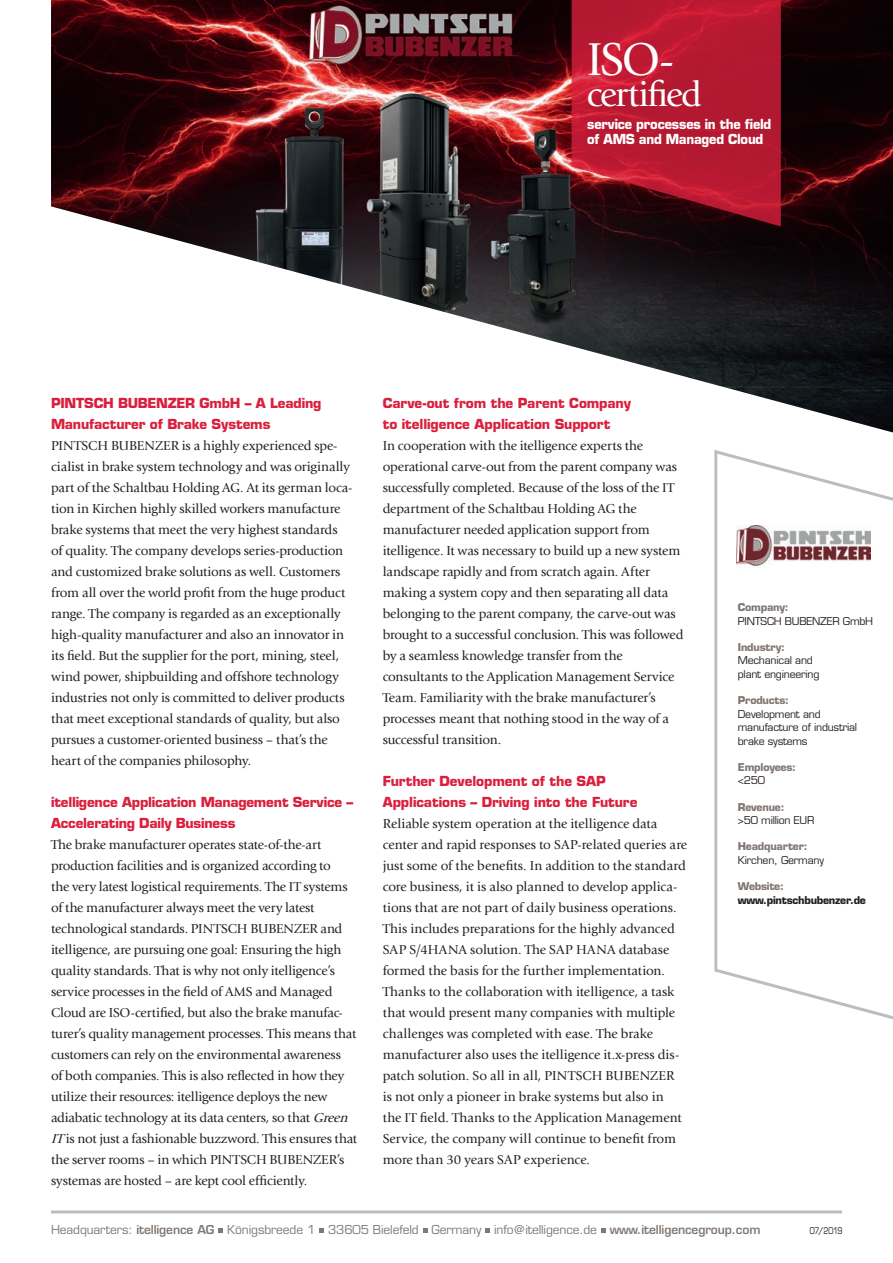
<style>
.page{position:relative;width:893px;height:1263px;background:#fff}
.page>*{position:absolute;margin:0;border:0;box-sizing:border-box;transform-origin:0 0}
.t1{font:48px "Giovanni LTCE";color:#fff}
.t2{font:36px "Giovanni LTCE";letter-spacing:-.04em;color:#fff}
.t3{font:13.5px/21px "Giovanni LTCE";letter-spacing:-.01em;color:#231f20}
.t4{font:700 13.5px/21px "Eurostile LTCE";letter-spacing:-.01em;color:#da1f3d}
.t5{font:700 13.5px/15px "Eurostile LTCE";letter-spacing:-.015em;color:#fff;scale:.95 1}
.t6{font:500 12px "Eurostile LTCE";letter-spacing:-.01em;color:#817873}
.t7{font:500 10.5px/13.5px "Eurostile LTCE";letter-spacing:-.02em;color:#231f20}
.t8{font:700 10.5px "Eurostile LTCE";letter-spacing:-.02em;color:#817873}
.t9{font:700 10.5px "Eurostile LTCE";letter-spacing:-.02em;color:#231f20}
.t10{font:500 9px "Eurostile LTCE";letter-spacing:-.005em;color:#231f20;scale:.8 1}
.s1{font-style:italic}
.s2{font-weight:600}
</style>
<div class="page">
<img style="left:51px;top:0;width:842px;height:432px">
<hr style="left:51px;top:1210px;width:791px;height:3px;background:#bcbdc0">
<svg style="left:714px;top:450px;width:179px;height:570px"></svg>
<svg style="left:572px;top:0;width:209px;height:226px;background:#a7182e"></svg>
<img style="left:736px;top:526px;width:134px;height:42px">
<svg style="left:218px;top:1228px;width:5px;height:5px"></svg>
<svg style="left:319px;top:1228px;width:5px;height:5px"></svg>
<svg style="left:423px;top:1228px;width:5px;height:5px"></svg>
<svg style="left:485px;top:1228px;width:5px;height:5px"></svg>
<svg style="left:601px;top:1228px;width:5px;height:5px"></svg>
<h1 class="t1" style="left:587px;top:32px;width:89px">ISO-</h1>
<h2 class="t2" style="left:587px;top:74px;width:117px">certified</h2>
<p class="t5" style="left:587px;top:117px;width:195px">service processes in the field of AMS and Managed Cloud</p>
<p class="t4" style="left:51px;top:393px;width:272px">PINTSCH BUBENZER GmbH – A Leading<br>Manufacturer of Brake Systems</p>
<p class="t3" style="left:51px;top:435px;width:303px">PINTSCH BUBENZER is a highly experienced spe&shy;cialist in brake system technology and was originally part of the Schaltbau Holding AG. At its german loca&shy;tion in Kirchen highly skilled workers manufacture brake systems that meet the very highest standards of quality. The company develops series-production and customized brake solutions as well. Customers from all over the world profit from the huge product range. The company is regarded as an exceptionally high-quality manufacturer and also an innovator in its field. But the supplier for the port, mining, steel, wind power, shipbuilding and offshore technology industries not only is committed to deliver products that meet exceptional standards of quality, but also pursues a customer-oriented business – that’s the heart of the companies philosophy.</p>
<p class="t4" style="left:51px;top:792px;width:304px">itelligence Application Management Service –<br>Accelerating Daily Business</p>
<p class="t3" style="left:51px;top:834px;width:308px">The brake manufacturer operates state-of-the-art production facilities and is organized according to<br>the very latest logistical requirements. The IT systems of the manufacturer always meet the very latest technological standards. PINTSCH BUBENZER and itelligence, are pursuing one goal: Ensuring the high quality standards. That is why not only itelligence’s service processes in the field of AMS and Managed Cloud are ISO-certified, but also the brake manufac&shy;turer’s quality management processes. This means that customers can rely on the environmental awareness<br>of both companies. This is also reflected in how they utilize their resources: itelligence deploys the new adiabatic technology at its data centers, so that <span class="s1">Green IT</span>is not just a fashionable buzzword. This ensures that the server rooms – in which PINTSCH BUBENZER’s systemas are hosted – are kept cool efficiently.</p>
<p class="t4" style="left:383px;top:393px;width:250px">Carve-out from the Parent Company to itelligence Application Support</p>
<p class="t3" style="left:383px;top:435px;width:302px">In cooperation with the itelligence experts the operational carve-out from the parent company was successfully completed. Because of the loss of the IT department of the Schaltbau Holding AG the manufacturer needed application support from itelligence. It was necessary to build up a new system landscape rapidly and from scratch again. After making a system copy and then separating all data belonging to the parent company, the carve-out was brought to a successful conclusion. This was followed by a seamless knowledge transfer from the consultants to the Application Management Service Team. Familiarity with the brake manufacturer’s processes meant that nothing stood in the way of a successful transition.</p>
<p class="t4" style="left:383px;top:771px;width:256px">Further Development of the SAP<br>Applications – Driving into the Future</p>
<p class="t3" style="left:383px;top:813px;width:306px">Reliable system operation at the itelligence data center and rapid responses to SAP-related queries are just some of the benefits. In addition to the standard core business, it is also planned to develop applica&shy;tions that are not part of daily business operations.<br>This includes preparations for the highly advanced SAP S/4HANA solution. The SAP HANA database formed the basis for the further implementation.<br>Thanks to the collaboration with itelligence, a task that would present many companies with multiple challenges was completed with ease. The brake manufacturer also uses the itelligence it.x-press dis&shy;patch solution. So all in all, PINTSCH BUBENZER<br>is not only a pioneer in brake systems but also in<br>the IT field. Thanks to the Application Management Service, the company will continue to benefit from more than 30 years SAP experience.</p>
<p class="t8" style="left:738px;top:601px;width:52px">Company:</p>
<p class="t7" style="left:738px;top:614px;width:137px">PINTSCH BUBENZER GmbH</p>
<p class="t8" style="left:738px;top:640px;width:49px">Industry:</p>
<p class="t7" style="left:738px;top:654px;width:83px">Mechanical and plant engineering</p>
<p class="t8" style="left:738px;top:694px;width:53px">Products:</p>
<p class="t7" style="left:738px;top:707px;width:121px">Development and manufacture of industrial brake systems</p>
<p class="t8" style="left:738px;top:760px;width:60px">Employees:</p>
<p class="t7" style="left:738px;top:774px;width:29px">&lt;250</p>
<p class="t8" style="left:738px;top:800px;width:48px">Revenue:</p>
<p class="t7" style="left:738px;top:814px;width:78px">&gt;50 million EUR</p>
<p class="t8" style="left:738px;top:840px;width:71px">Headquarter:</p>
<p class="t7" style="left:738px;top:853px;width:88px">Kirchen, Germany</p>
<p class="t8" style="left:738px;top:880px;width:48px">Website:</p>
<p class="t9" style="left:738px;top:893px;width:130px">www.pintschbubenzer.de</p>
<p class="t6" style="left:51px;top:1223px;width:711px">Headquarters: <span class="s2">itelligence AG</span> Königsbreede 1 33605 Bielefeld Germany info@itelligence.de <span class="s2">www.itelligencegroup.com</span></p>
<p class="t10" style="left:810px;top:1225px;width:43px">07/2019</p>
</div>
